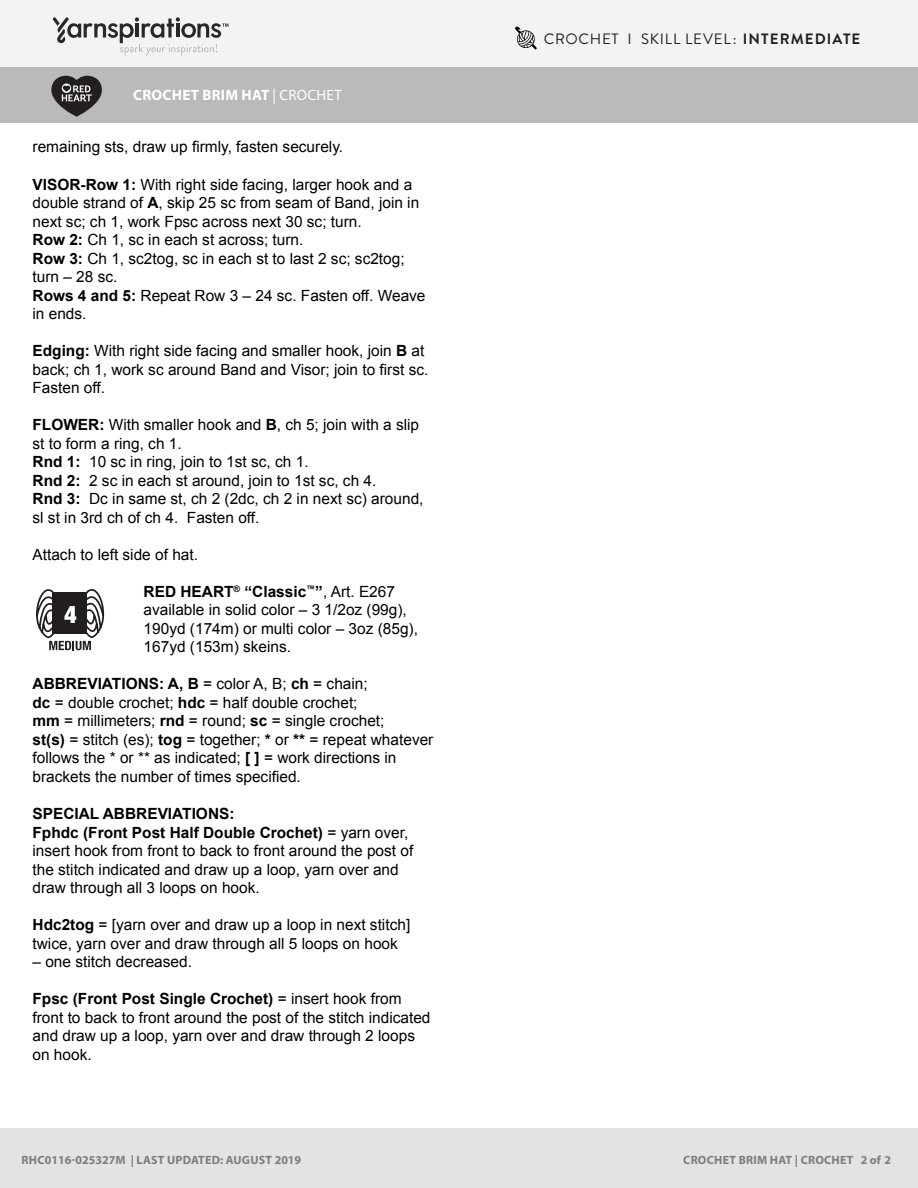
<style>
.page{position:relative;width:918px;height:1188px;background:#fff}
.page>*{position:absolute;margin:0;border:0;box-sizing:border-box;transform-origin:0 0}
.t1{font:15.45px/18.5px "Arial";color:#000}
.Skill_Level{font:15px "Brandon Grotesque";letter-spacing:.05em;color:#231f20}
.Pattern_Title{font:700 15px "Myriad Pro";letter-spacing:.02em;color:#fff}
.t2{font:700 12px "Myriad Pro";letter-spacing:.02em;color:#7d7d7d}
.s1{font-weight:400}
.s2{font-weight:700}
</style>
<div class="page">
<div style="left:0;top:0;width:918px;height:68px;background:#f2f3f4"></div>
<div style="left:0;top:68px;width:918px;height:55px;background:#bbbaba"></div>
<svg style="left:53px;top:17px;width:176px;height:39px"></svg>
<svg style="left:51px;top:76px;width:51px;height:41px"></svg>
<div style="left:0;top:1128px;width:918px;height:60px;background:#e4e3e3"></div>
<svg style="left:36px;top:589px;width:69px;height:61px"></svg>
<svg style="left:515px;top:26px;width:22px;height:24px"></svg>
<p class="Pattern_Title" style="left:133px;top:85px;width:210px">CROCHET BRIM HAT <span class="s1">| CROCHET</span></p>
<p class="t1" style="left:33px;top:138px;width:312px">remaining sts, draw up firmly, fasten securely.</p>
<p class="t1" style="left:33px;top:175px;width:395px"><span class="s2">VISOR-Row 1:</span> With right side facing, larger hook and a double strand of <span class="s2">A</span>, skip 25 sc from seam of Band, join in next sc; ch 1, work Fpsc across next 30 sc; turn.<br><span class="s2">Row 2:</span> Ch 1, sc in each st across; turn.<br><span class="s2">Row 3:</span> Ch 1, sc2tog, sc in each st to last 2 sc; sc2tog; turn – 28 sc.<br><span class="s2">Rows 4 and 5:</span> Repeat Row 3 – 24 sc. Fasten off. Weave in ends.</p>
<p class="t1" style="left:33px;top:341px;width:397px"><span class="s2">Edging:</span> With right side facing and smaller hook, join <span class="s2">B</span> at back; ch 1, work sc around Band and Visor; join to first sc.<br>Fasten off.</p>
<p class="t1" style="left:33px;top:416px;width:393px"><span class="s2">FLOWER:</span> With smaller hook and <span class="s2">B</span>, ch 5; join with a slip st to form a ring, ch 1.<br><span class="s2">Rnd 1:</span> 10 sc in ring, join to 1st sc, ch 1.<br><span class="s2">Rnd 2:</span> 2 sc in each st around, join to 1st sc, ch 4.<br><span class="s2">Rnd 3:</span> Dc in same st, ch 2 (2dc, ch 2 in next sc) around, sl st in 3rd ch of ch 4. Fasten off.</p>
<p class="t1" style="left:33px;top:545px;width:167px">Attach to left side of hat.</p>
<p class="t1" style="left:144px;top:582px;width:276px"><span class="s2">RED HEART</span><sup>®</sup> <span class="s2">“Classic</span><sup>™</sup><span class="s2">”</span>, Art. E267 available in solid color – 3 1/2oz (99g), 190yd (174m) or multi color – 3oz (85g), 167yd (153m) skeins.</p>
<p class="t1" style="left:33px;top:675px;width:402px"><span class="s2">ABBREVIATIONS: A, B</span> = color A, B; <span class="s2">ch</span> = chain;<br><span class="s2">dc</span> = double crochet; <span class="s2">hdc</span> = half double crochet;<br><span class="s2">mm</span> = millimeters; <span class="s2">rnd</span> = round; <span class="s2">sc</span> = single crochet;<br><span class="s2">st(s)</span> = stitch (es); <span class="s2">tog</span> = together; <span class="s2">*</span> or <span class="s2">**</span> = repeat whatever follows the * or ** as indicated; <span class="s2">[ ]</span> = work directions in brackets the number of times specified.</p>
<p class="t1" style="left:33px;top:804px;width:382px"><span class="s2">SPECIAL ABBREVIATIONS:<br>Fphdc (Front Post Half Double Crochet)</span> = yarn over, insert hook from front to back to front around the post of the stitch indicated and draw up a loop, yarn over and draw through all 3 loops on hook.</p>
<p class="t1" style="left:33px;top:915px;width:379px"><span class="s2">Hdc2tog</span> = [yarn over and draw up a loop in next stitch] twice, yarn over and draw through all 5 loops on hook</p>
<p class="t1" style="left:33px;top:952px;width:161px">– one stitch decreased.</p>
<p class="t1" style="left:33px;top:990px;width:399px"><span class="s2">Fpsc (Front Post Single Crochet)</span> = insert hook from front to back to front around the post of the stitch indicated and draw up a loop, yarn over and draw through 2 loops on hook.</p>
<p class="Skill_Level" style="left:544px;top:29px;width:318px">CROCHET I SKILL LEVEL: <span class="s2">INTERMEDIATE</span></p>
<p class="t2" style="left:22px;top:1152px;width:281px">RHC0116-025327M | LAST UPDATED: AUGUST 2019</p>
<p class="t2" style="left:683px;top:1152px;width:209px">CROCHET BRIM HAT | CROCHET 2 of 2</p>
</div>
